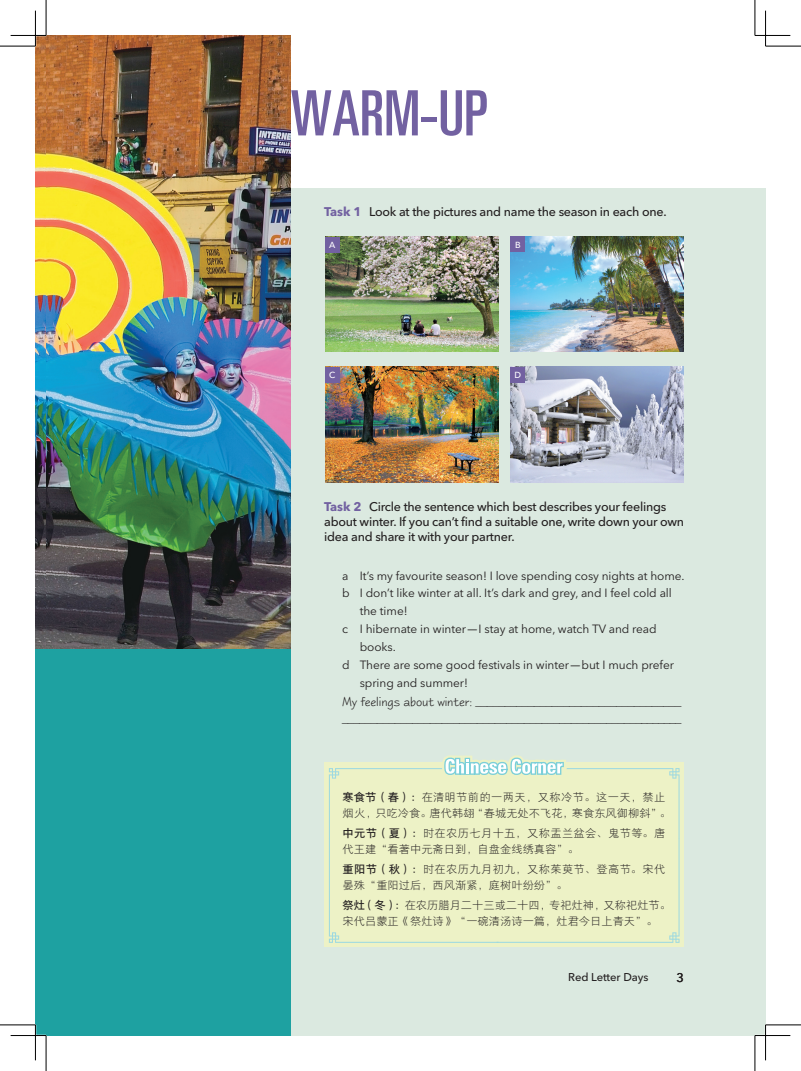
<style>
.page{position:relative;width:801px;height:1071px;background:#fff}
.page>*{position:absolute;margin:0;border:0;box-sizing:border-box;transform-origin:0 0}
.t1{font:ultra-condensed 62.5px "Univers";color:#7261a1}
.t2{font:500 12.5px/15px "Avenir Next";letter-spacing:-.02em;color:#231f20}
.t3{font:11.88px "Avenir Next";letter-spacing:-.005em;color:#231f20}
.t4{font:11.88px/16.9px "Taffy";color:#231f20}
.t5{font:11.25px/16.2px "FZYOUHK 503 L GBK1 0";color:#231f20}
.t6{font:11.25px/16.2px "FZYOUHK 503 L GBK1 0";letter-spacing:.03em;color:#231f20}
.t7{font:500 11.25px "Avenir Next";letter-spacing:-.005em;color:#231f20}
.t8{font:500 8.75px "Avenir Next";color:#fff}
.s1{font-weight:700;color:#7261a1}
.s2{font-family:"Palatino Linotype";font-size:12.5px}
.s3{font-size:13.12px}
.s4{font-family:"FZYOUH 509 R GB1 4"}
</style>
<div class="page">
<div style="left:46px;top:188px;width:719px;height:847px;background:#dbe9e0"></div>
<div style="left:35px;top:35px;width:255px;height:1000px;background:#1ea1a1"></div>
<img style="left:35px;top:35px;width:256px;height:613px">
<img style="left:511px;top:367px;width:173px;height:115px">
<img style="left:511px;top:236px;width:172px;height:115px">
<img style="left:325px;top:236px;width:173px;height:115px">
<img style="left:325px;top:367px;width:174px;height:115px">
<div style="left:325px;top:237px;width:14px;height:15px;background:#7261a1"></div>
<div style="left:325px;top:367px;width:14px;height:15px;background:#7261a1"></div>
<div style="left:511px;top:236px;width:14px;height:16px;background:#7261a1"></div>
<div style="left:511px;top:367px;width:14px;height:15px;background:#7261a1"></div>
<svg style="left:324px;top:762px;width:360px;height:184px;fill:#edf2c6"></svg>
<svg style="left:329px;top:755px;width:350px;height:187px"></svg>
<hr style="left:0;top:46px;width:35px;height:1px;background:#000">
<hr style="left:765px;top:46px;width:36px;height:1px;background:#000">
<hr style="left:0;top:1024px;width:35px;height:1px;background:#000">
<hr style="left:765px;top:1024px;width:36px;height:1px;background:#000">
<hr style="left:46px;top:0;width:1px;height:35px;background:#000">
<hr style="left:46px;top:1035px;width:1px;height:35px;background:#000">
<hr style="left:755px;top:0;width:1px;height:35px;background:#000">
<hr style="left:755px;top:1035px;width:1px;height:35px;background:#000">
<hr style="left:11px;top:35px;width:35px;height:1px;background:#000">
<hr style="left:755px;top:35px;width:35px;height:1px;background:#000">
<hr style="left:11px;top:1034px;width:35px;height:1px;background:#000">
<hr style="left:755px;top:1034px;width:35px;height:1px;background:#000">
<hr style="left:35px;top:11px;width:1px;height:35px;background:#000">
<hr style="left:35px;top:1024px;width:1px;height:35px;background:#000">
<hr style="left:765px;top:11px;width:1px;height:35px;background:#000">
<hr style="left:765px;top:1024px;width:1px;height:35px;background:#000">
<h1 class="t1" style="left:290px;top:78px;width:199px">WARM-UP</h1>
<p class="t2" style="left:324px;top:204px;width:344px"><span class="s1">Task 1</span> Look at the pictures and name the season in each one.</p>
<p class="t8" style="left:329px;top:239px;width:8px">A</p>
<p class="t8" style="left:329px;top:369px;width:8px">C</p>
<p class="t8" style="left:515px;top:239px;width:7px">B</p>
<p class="t8" style="left:514px;top:369px;width:8px">D</p>
<p class="t2" style="left:324px;top:498px;width:361px"><span class="s1">Task 2</span> Circle the sentence which best describes your feelings about winter. If you can’t find a suitable one, write down your own idea and share it with your partner.</p>
<p class="t3" style="left:342px;top:568px;width:344px">a It’s my favourite season! I love spending cosy nights at home.</p>
<p class="t3" style="left:342px;top:586px;width:331px">b I don’t like winter at all. It’s dark and grey, and I feel cold all</p>
<p class="t3" style="left:360px;top:603px;width:49px">the time!</p>
<p class="t3" style="left:342px;top:621px;width:316px">c I hibernate in winter<span class="s2">—</span>I stay at home, watch TV and read</p>
<p class="t3" style="left:360px;top:639px;width:38px">books.</p>
<p class="t3" style="left:342px;top:657px;width:333px">d There are some good festivals in winter<span class="s2">—</span>but I much prefer</p>
<p class="t3" style="left:360px;top:676px;width:110px">spring and summer!</p>
<p class="t4" style="left:342px;top:692px;width:341px"><span class="s3">My feelings about winter:</span> ___________________________________ __________________________________________________________</p>
<p class="t5" style="left:343px;top:789px;width:330px"><span class="s4">寒食节（春）：</span>在清明节前的一两天，又称冷节。这一天，禁止烟火，只吃冷食。唐代韩翃“春城无处不飞花，寒食东风御柳斜”。</p>
<p class="t5" style="left:343px;top:825px;width:324px"><span class="s4">中元节（夏）：</span>时在农历七月十五，又称盂兰盆会、鬼节等。唐代王建“看著中元斋日到，自盘金线绣真容”。</p>
<p class="t6" style="left:343px;top:861px;width:324px"><span class="s4">重阳节（秋）：</span>时在农历九月初九，又称茱萸节、登高节。宋代晏殊“重阳过后，西风渐紧，庭树叶纷纷”。</p>
<p class="t5" style="left:343px;top:897px;width:330px"><span class="s4">祭灶（冬）：</span>在农历腊月二十三或二十四，专祀灶神，又称祀灶节。宋代吕蒙正《祭灶诗》“一碗清汤诗一篇，灶君今日上青天”。</p>
<p class="t7" style="left:568px;top:970px;width:82px">Red Letter Days</p>
<p class="t2" style="left:676px;top:970px;width:9px">3</p>
</div>
